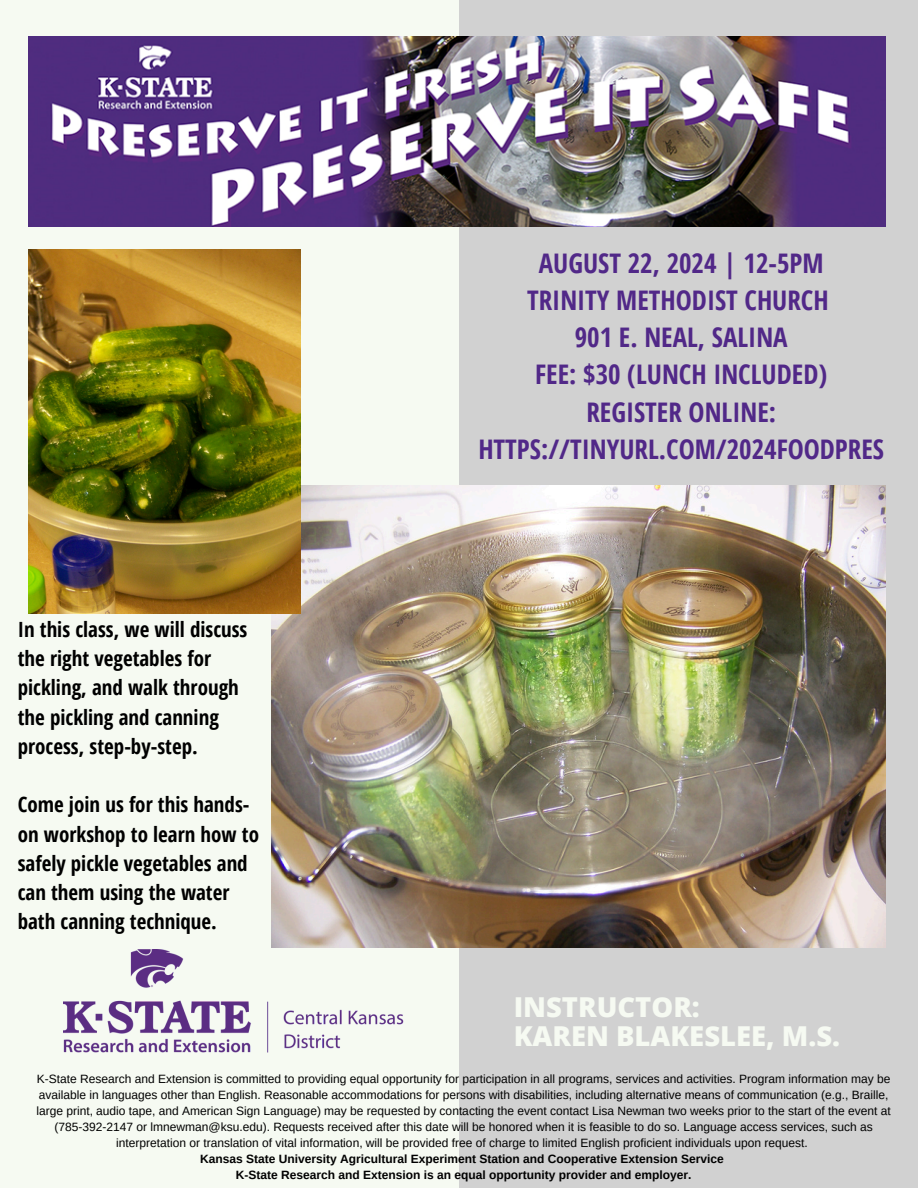
<style>
.page{position:relative;width:918px;height:1188px;background:#f6faf2}
.page>*{position:absolute;margin:0;border:0;box-sizing:border-box;transform-origin:0 0}
.t1{font:800 27.45px/29.2px "Open Sans";color:#f6faf2}
.t2{font:700 27px/37.2px "Open Sans Condensed";color:#512888;text-align:center}
.t3{font:700 21px/29.2px "Open Sans Condensed";color:#000}
.t4{font:12px/16px "Arimo";color:#000;text-align:center}
.t5{font:700 12px "Arimo";color:#000}
</style>
<div class="page">
<div style="left:459px;top:0;width:459px;height:1188px;background:#d1d1d1"></div>
<img style="left:272px;top:486px;width:614px;height:461px">
<img style="left:29px;top:36px;width:857px;height:190px">
<img style="left:29px;top:250px;width:272px;height:363px">
<img style="left:63px;top:949px;width:340px;height:104px">
<p class="t3" style="left:18px;top:614px;width:231px">In this class, we will discuss the right vegetables for pickling, and walk through the pickling and canning process, step-by-step.</p>
<p class="t3" style="left:18px;top:790px;width:243px">Come join us for this hands&shy;on workshop to learn how to safely pickle vegetables and can them using the water bath canning technique.</p>
<h2 class="t2" style="left:478px;top:244px;width:407px">AUGUST 22, 2024 | 12-5PM<br>TRINITY METHODIST CHURCH<br>901 E. NEAL, SALINA<br>FEE: $30 (LUNCH INCLUDED)<br>REGISTER ONLINE:<br>HTTPS://TINYURL.COM/2024FOODPRES</h2>
<p class="t1" style="left:514px;top:991px;width:328px">INSTRUCTOR:<br>KAREN BLAKESLEE, M.S.</p>
<h2 class="t4" style="left:36px;top:1071px;width:856px">K-State Research and Extension is committed to providing equal opportunity for participation in all programs, services and activities. Program information may be available in languages other than English. Reasonable accommodations for persons with disabilities, including alternative means of communication (e.g., Braille, large print, audio tape, and American Sign Language) may be requested by contacting the event contact Lisa Newman two weeks prior to the start of the event at (785-392-2147 or lmnewman@ksu.edu). Requests received after this date will be honored when it is feasible to do so. Language access services, such as interpretation or translation of vital information, will be provided free of charge to limited English proficient individuals upon request.</h2>
<p class="t5" style="left:200px;top:1152px;width:525px">Kansas State University Agricultural Experiment Station and Cooperative Extension Service</p>
<p class="t5" style="left:236px;top:1168px;width:457px">K-State Research and Extension is an equal opportunity provider and employer.</p>
</div>
